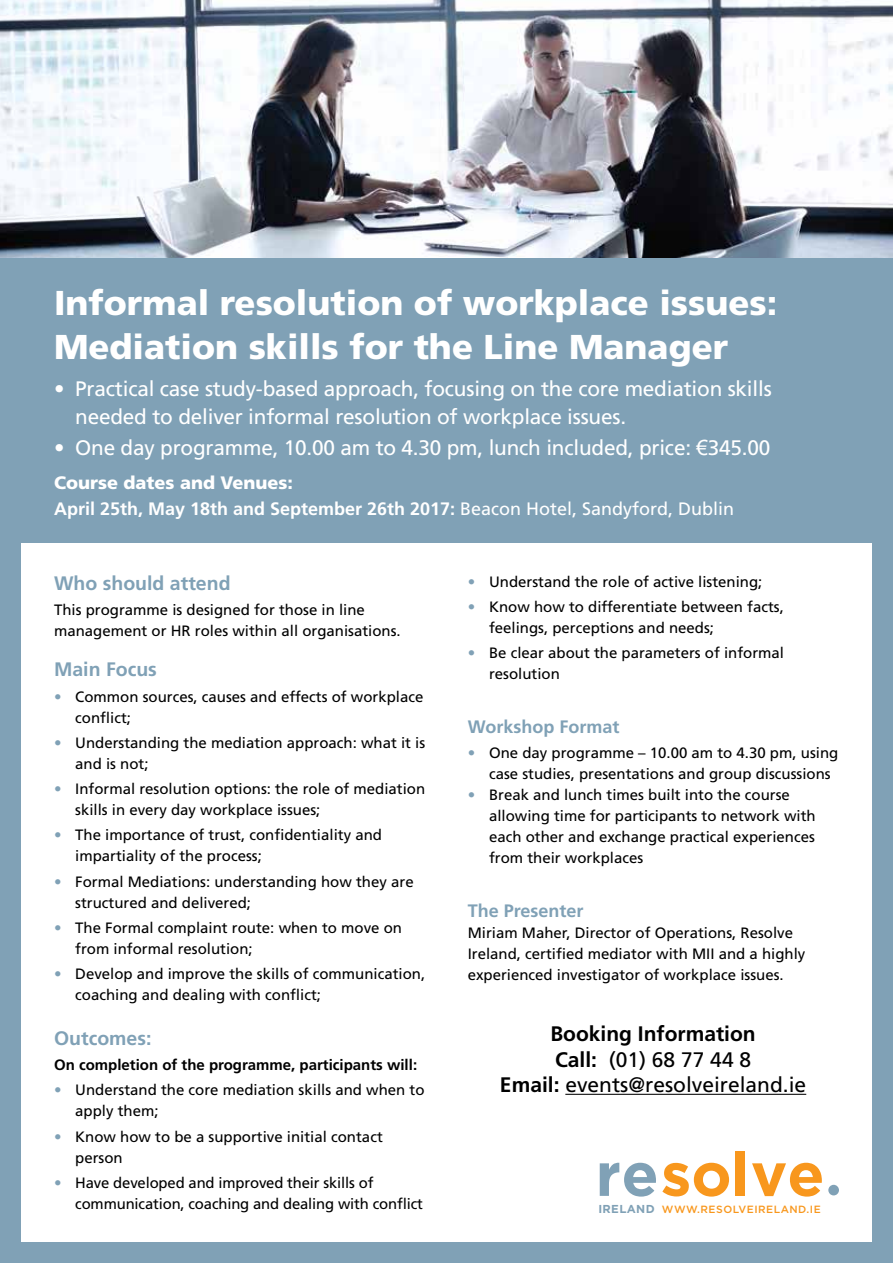
<style>
.page{position:relative;width:893px;height:1263px;background:#80a1b6}
.page>*{position:absolute;margin:0;border:0;box-sizing:border-box;transform-origin:0 0}
.t1{font:900 34.5px/43.5px "Frutiger";color:#fff}
.t2{font:21px/28.5px "Frutiger";letter-spacing:-.01em;color:#fff}
.t3{font:21px/25.5px "Frutiger";color:#000;text-align:center}
.t4{font:700 19.5px "Frutiger";color:#80a1b6}
.t5{font:700 18px/25.5px "Frutiger";color:#fff}
.t6{font:700 18px "Frutiger";color:#80a1b6}
.t7{font:15px/21px "Frutiger";color:#000}
.t8{font:700 15px "Frutiger";color:#000}
.t9{font:500 10.5px "Gotham";letter-spacing:.05em;color:#f8971d}
.s1{font-family:"Arial"}
.s2{font-weight:900}
.s3{font-weight:400}
.s4{color:#80a1b6}
.s5{font-weight:700}
.s6{font-weight:700;font-size:11.55px;color:#80a1b6}
</style>
<div class="page">
<img style="left:0;top:0;width:893px;height:257px">
<div style="left:21px;top:543px;width:851px;height:699px;background:#fff"></div>
<svg style="left:600px;top:1162px;width:56px;height:34px"></svg>
<svg style="left:662px;top:1163px;width:67px;height:33px"></svg>
<div style="left:735px;top:1151px;width:10px;height:45px;background:#f8971d"></div>
<svg style="left:752px;top:1163px;width:70px;height:33px"></svg>
<div style="left:828px;top:1185px;width:11px;height:10px;background:#80a1b6;border-radius:50%"></div>
<hr style="left:565px;top:1094px;width:241px;height:1px;background:#000">
<h1 class="t1" style="left:54px;top:281px;width:725px">Informal resolution of workplace issues:<br>Mediation skills for the Line Manager</h1>
<h2 class="t2" style="left:75px;top:374px;width:698px;text-indent:-21px">• Practical case study-based approach, focusing on the core mediation skills needed to deliver informal resolution of workplace issues.</h2>
<h2 class="t2" style="left:54px;top:434px;width:718px">• One day programme, 10.00 am to 4.30 pm, lunch included, price: <span class="s1">€</span>345.00</h2>
<p class="t5" style="left:54px;top:470px;width:682px"><span class="s2">Course dates and Venues:<br></span>April 25th, May 18th and September 26th 2017: <span class="s3">Beacon Hotel, Sandyford, Dublin</span></p>
<h3 class="t4" style="left:54px;top:572px;width:178px">Who should attend</h3>
<p class="t7" style="left:54px;top:599px;width:348px">This programme is designed for those in line management or HR roles within all organisations.</p>
<h3 class="t4" style="left:54px;top:658px;width:104px">Main Focus</h3>
<p class="t7" style="left:75px;top:686px;width:350px;text-indent:-21px"><span class="s4">•</span> Common sources, causes and effects of workplace conflict;</p>
<p class="t7" style="left:75px;top:732px;width:351px;text-indent:-21px"><span class="s4">•</span> Understanding the mediation approach: what it is and is not;</p>
<p class="t7" style="left:75px;top:778px;width:351px;text-indent:-21px"><span class="s4">•</span> Informal resolution options: the role of mediation skills in every day workplace issues;</p>
<p class="t7" style="left:75px;top:825px;width:308px;text-indent:-21px"><span class="s4">•</span> The importance of trust, confidentiality and impartiality of the process;</p>
<p class="t7" style="left:75px;top:871px;width:340px;text-indent:-21px"><span class="s4">•</span> Formal Mediations: understanding how they are structured and delivered;</p>
<p class="t7" style="left:75px;top:917px;width:328px;text-indent:-21px"><span class="s4">•</span> The Formal complaint route: when to move on from informal resolution;</p>
<p class="t7" style="left:75px;top:963px;width:351px;text-indent:-21px"><span class="s4">•</span> Develop and improve the skills of communication, coaching and dealing with conflict;</p>
<h3 class="t4" style="left:54px;top:1026px;width:99px">Outcomes:</h3>
<p class="t8" style="left:54px;top:1056px;width:365px">On completion of the programme, participants will:</p>
<p class="t7" style="left:75px;top:1080px;width:351px;text-indent:-21px"><span class="s4">•</span> Understand the core mediation skills and when to apply them;</p>
<p class="t7" style="left:75px;top:1126px;width:309px;text-indent:-21px"><span class="s4">•</span> Know how to be a supportive initial contact person</p>
<p class="t7" style="left:75px;top:1172px;width:349px;text-indent:-21px"><span class="s4">•</span> Have developed and improved their skills of communication, coaching and dealing with conflict</p>
<p class="t7" style="left:468px;top:571px;width:296px"><span class="s4">•</span> Understand the role of active listening;</p>
<p class="t7" style="left:489px;top:596px;width:296px;text-indent:-21px"><span class="s4">•</span> Know how to differentiate between facts, feelings, perceptions and needs;</p>
<p class="t7" style="left:489px;top:642px;width:297px;text-indent:-21px"><span class="s4">•</span> Be clear about the parameters of informal resolution</p>
<p class="t6" style="left:468px;top:716px;width:153px">Workshop Format</p>
<p class="t7" style="left:489px;top:743px;width:351px;text-indent:-21px"><span class="s4">•</span> One day programme – 10.00 am to 4.30 pm, using case studies, presentations and group discussions</p>
<p class="t7" style="left:489px;top:785px;width:328px;text-indent:-21px"><span class="s4">•</span> Break and lunch times built into the course allowing time for participants to network with each other and exchange practical experiences from their workplaces</p>
<p class="t6" style="left:468px;top:900px;width:117px">The Presenter</p>
<p class="t7" style="left:468px;top:923px;width:339px">Miriam Maher, Director of Operations, Resolve<br>Ireland, certified mediator with MII and a highly experienced investigator of workplace issues.</p>
<h2 class="t3" style="left:500px;top:1021px;width:308px"><span class="s5">Booking Information<br>Call:</span> (01) 68 77 44 8<br><span class="s5">Email:</span> events@resolveireland.ie</h2>
<p class="t9" style="left:598px;top:1202px;width:224px"><span class="s6">IRELAND</span> WWW.RESOLVEIRELAND.IE</p>
</div>
